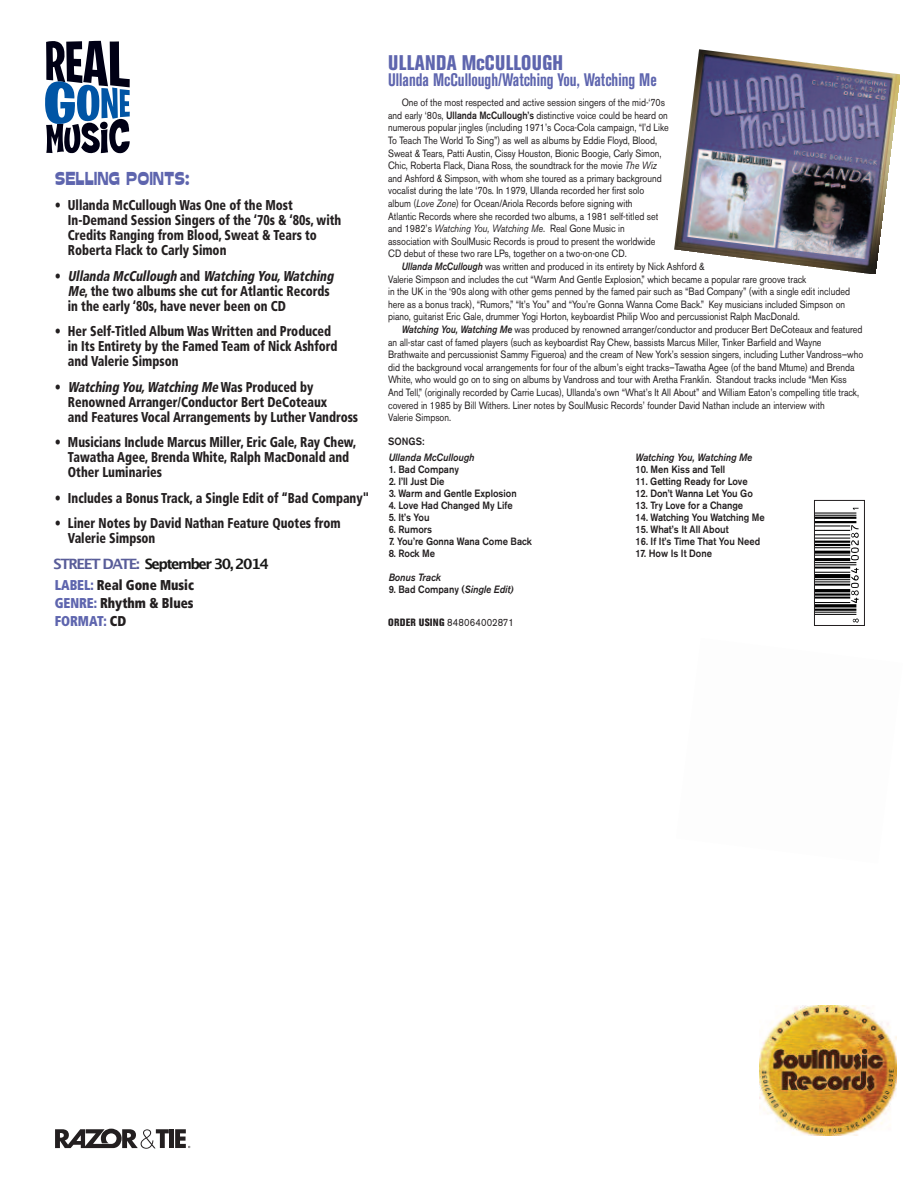
<style>
.page{position:relative;width:918px;height:1188px;background:#fff}
.page>*{position:absolute;margin:0;border:0;box-sizing:border-box;transform-origin:0 0}
.t1{font:800 condensed 21px "Akzidenz Grotesk BE";letter-spacing:.02em;color:#5e65ae;scale:.9 1}
.t2{font:700 condensed 18px "Akzidenz Grotesk BE";color:#5e65ae;scale:.9 1}
.t3{font:18px "Glockenspiel";color:#5e65ae;scale:.9 1}
.t4{font:900 condensed 14.25px/15px "Frutiger";color:#231f20;scale:.86 1}
.t5{font:900 condensed 14.25px/18px "Frutiger";color:#231f20;text-align:justify;scale:.9 1}
.t6{font:700 14.25px ".Lucida Grande UI";letter-spacing:-.1em;color:#181817}
.t7{font:10.5px/12.6px "Akzidenz Grotesk BE";color:#231f20;scale:.85 1}
.t8{font:500 10.5px "Akzidenz Grotesk BE";color:#231f20;scale:.9 1}
.t9{font:italic 500 10.5px "Akzidenz Grotesk BE";color:#231f20;scale:.9 1}
.t10{font:10.5px "Akzidenz Grotesk BE";letter-spacing:.02em;color:#231f20;scale:.9 1}
.s1{font-style:italic}
.s2{color:#5e65ae}
.s3{color:#595d99}
.s4{font-weight:500}
.s5{font-weight:500;font-style:italic}
.s6{font-weight:800;font-stretch:condensed}
</style>
<div class="page">
<hr style="left:170px;top:1129px;width:4px;height:19px;background:#231f20">
<svg style="left:175px;top:1129px;width:15px;height:19px"></svg>
<svg style="left:55px;top:1129px;width:114px;height:20px"></svg>
<svg style="left:45px;top:40px;width:85px;height:114px"></svg>
<svg style="left:816px;top:507px;width:43px;height:114px"></svg>
<hr style="left:815px;top:614px;width:41px;height:1px;background:#000">
<hr style="left:815px;top:612px;width:41px;height:1px;background:#000">
<hr style="left:815px;top:609px;width:41px;height:2px;background:#000">
<hr style="left:815px;top:604px;width:41px;height:3px;background:#000">
<hr style="left:815px;top:602px;width:35px;height:1px;background:#000">
<hr style="left:815px;top:597px;width:35px;height:2px;background:#000">
<hr style="left:815px;top:593px;width:35px;height:3px;background:#000">
<hr style="left:815px;top:589px;width:35px;height:3px;background:#000">
<hr style="left:815px;top:584px;width:35px;height:2px;background:#000">
<hr style="left:815px;top:581px;width:35px;height:1px;background:#000">
<hr style="left:815px;top:579px;width:35px;height:1px;background:#000">
<hr style="left:815px;top:574px;width:35px;height:4px;background:#000">
<hr style="left:815px;top:572px;width:35px;height:1px;background:#000">
<hr style="left:815px;top:567px;width:35px;height:2px;background:#000">
<hr style="left:815px;top:564px;width:41px;height:1px;background:#000">
<hr style="left:815px;top:562px;width:41px;height:1px;background:#000">
<hr style="left:815px;top:558px;width:35px;height:3px;background:#000">
<hr style="left:815px;top:555px;width:35px;height:1px;background:#000">
<hr style="left:815px;top:551px;width:35px;height:3px;background:#000">
<hr style="left:815px;top:547px;width:35px;height:1px;background:#000">
<hr style="left:815px;top:544px;width:35px;height:2px;background:#000">
<hr style="left:815px;top:541px;width:35px;height:2px;background:#000">
<hr style="left:815px;top:538px;width:35px;height:1px;background:#000">
<hr style="left:815px;top:534px;width:35px;height:1px;background:#000">
<hr style="left:815px;top:530px;width:35px;height:1px;background:#000">
<hr style="left:815px;top:526px;width:35px;height:1px;background:#000">
<hr style="left:815px;top:521px;width:41px;height:2px;background:#000">
<hr style="left:815px;top:517px;width:41px;height:2px;background:#000">
<hr style="left:815px;top:515px;width:41px;height:1px;background:#000">
<hr style="left:815px;top:513px;width:41px;height:1px;background:#000">
<svg style="left:853px;top:619px;width:6px;height:4px"></svg>
<svg style="left:851px;top:568px;width:8px;height:35px"></svg>
<svg style="left:851px;top:525px;width:8px;height:35px"></svg>
<svg style="left:853px;top:508px;width:6px;height:2px"></svg>
<div style="left:814px;top:500px;width:51px;height:126px;border:1px solid #231f20"></div>
<img style="left:674px;top:49px;width:226px;height:225px">
<img style="left:759px;top:1006px;width:138px;height:129px">
<h2 class="t3" style="left:55px;top:170px;width:151px">SELLING POINTS:</h2>
<h3 class="t4" style="left:68px;top:198px;width:319px;text-indent:-13px">• Ullanda McCullough Was One of the Most In-Demand Session Singers of the ‘70s &amp; ‘80s, with Credits Ranging from Blood, Sweat &amp; Tears to Roberta Flack to Carly Simon</h3>
<h3 class="t4" style="left:68px;top:268px;width:314px;text-indent:-13px">• <span class="s1">Ullanda McCullough</span> a n d <span class="s1">Watching You, Watching<br>Me</span>, the two albums she cut for Atlantic Records in the early ‘80s, have never been on CD</h3>
<h3 class="t4" style="left:68px;top:324px;width:315px;text-indent:-13px">• Her Self-Titled Album Was Written and Produced in Its Entirety by the Famed Team of Nick Ashford and Valerie Simpson</h3>
<h3 class="t4" style="left:68px;top:379px;width:339px;text-indent:-13px">• <span class="s1">Watching You, Watching Me</span> Wa s P r o d u c e d b y<br>Renowned Arranger/Conductor Bert DeCoteaux<br>and Features Vocal Arrangements by Luther Vandross</h3>
<h3 class="t4" style="left:68px;top:435px;width:337px;text-indent:-13px">• Musicians Include Marcus Miller, Eric Gale, Ray Chew,<br>Tawatha Agee, Brenda White, Ralph MacDonald and<br>Other Luminaries</h3>
<h3 class="t4" style="left:55px;top:490px;width:367px">• Includes a Bonus Track, a Single Edit of “Bad Company"</h3>
<h3 class="t4" style="left:68px;top:516px;width:319px;text-indent:-13px">• Liner Notes by David Nathan Feature Quotes from<br>Valerie Simpson</h3>
<h3 class="t5" style="left:55px;top:576px;width:156px"><span class="s2">LABEL:</span> Real Gone Music <span class="s2">GENRE:</span> Rhythm &amp; Blues <span class="s2">FORMAT:</span> CD</h3>
<h3 class="t6" style="left:54px;top:556px;width:217px"><span class="s3">STREET DATE:</span> September 30, 2014</h3>
<h1 class="t1" style="left:388px;top:50px;width:196px">ULLANDA McCULLOUGH</h1>
<h2 class="t2" style="left:388px;top:70px;width:300px">Ullanda McCullough/Watching You, Watching Me</h2>
<p class="t7" style="left:388px;top:96px;width:332px;text-indent:13px">One of the most respected and active session singers of the mid-‘70s and early ‘80s, <span class="s4">Ullanda McCullough’s</span> distinctive voice could be heard on numerous popular jingles (including 1971’s Coca-Cola campaign, “I’d Like To Teach The World To Sing”) as well as albums by Eddie Floyd, Blood, Sweat &amp; Tears, Patti Austin, Cissy Houston, Bionic Boogie, Carly Simon, Chic, Roberta Flack, Diana Ross, the soundtrack for the movie <span class="s1">The Wiz </span>and Ashford &amp; Simpson, with whom she toured as a primary background vocalist during the late ‘70s. In 1979, Ullanda recorded her first solo album (<span class="s1">Love Zone</span>) for Ocean/Ariola Records before signing with<br>Atlantic Records where she recorded two albums, a 1981 self-titled set and 1982’s <span class="s1">Watching You, Watching Me</span>. Real Gone Music in association with SoulMusic Records is proud to present the worldwide CD debut of these two rare LPs, together on a two-on-one CD.</p>
<p class="t7" style="left:388px;top:260px;width:545px;text-indent:13px"><span class="s5">Ullanda McCullough</span> was written and produced in its entirety by Nick Ashford &amp;<br>Valerie Simpson and includes the cut “Warm And Gentle Explosion,” which became a popular rare groove track<br>in the UK in the ‘90s along with other gems penned by the famed pair such as “Bad Company” (with a single edit included here as a bonus track), “Rumors,” “It’s You” and “You’re Gonna Wanna Come Back.” Key musicians included Simpson on piano, guitarist Eric Gale, drummer Yogi Horton, keyboardist Philip Woo and percussionist Ralph MacDonald.</p>
<p class="t7" style="left:388px;top:323px;width:560px;text-indent:14px"><span class="s5">Watching You, Watching Me</span> was produced by renowned arranger/conductor and producer Bert DeCoteaux and featured an all-star cast of famed players (such as keyboardist Ray Chew, bassists Marcus Miller, Tinker Barfield and Wayne Brathwaite and percussionist Sammy Figueroa) and the cream of New York’s session singers, including Luther Vandross—who did the background vocal arrangements for four of the album’s eight tracks—Tawatha Agee (of the band Mtume) and Brenda White, who would go on to sing on albums by Vandross and tour with Aretha Franklin. Standout tracks include “Men Kiss And Tell,” (originally recorded by Carrie Lucas), Ullanda’s own “What’s It All About” and William Eaton’s compelling title track, covered in 1985 by Bill Withers. Liner notes by SoulMusic Records’ founder David Nathan include an interview with<br>Valerie Simpson.</p>
<p class="t8" style="left:388px;top:435px;width:42px">SONGS:</p>
<p class="t9" style="left:389px;top:452px;width:97px">Ullanda McCullough</p>
<p class="t8" style="left:389px;top:463px;width:80px">1. Bad Company</p>
<p class="t8" style="left:389px;top:475px;width:64px">2. I’ll Just Die</p>
<p class="t8" style="left:389px;top:487px;width:144px">3. Warm and Gentle Explosion</p>
<p class="t8" style="left:389px;top:499px;width:139px">4. Love Had Changed My Life</p>
<p class="t8" style="left:389px;top:511px;width:47px">5. It’s You</p>
<p class="t8" style="left:389px;top:523px;width:50px">6. Rumors</p>
<p class="t8" style="left:389px;top:535px;width:161px">7. You’re Gonna Wana Come Back</p>
<p class="t8" style="left:389px;top:547px;width:53px">8. Rock Me</p>
<p class="t9" style="left:389px;top:572px;width:60px">Bonus Track</p>
<p class="t8" style="left:389px;top:583px;width:141px">9. Bad Company (<span class="s1">Single Edit)</span></p>
<p class="t10" style="left:388px;top:616px;width:141px"><span class="s6">ORDER USING</span> 848064002871</p>
<p class="t9" style="left:635px;top:452px;width:132px">Watching You, Watching Me</p>
<p class="t8" style="left:635px;top:463px;width:102px">10. Men Kiss and Tell</p>
<p class="t8" style="left:635px;top:475px;width:126px">11. Getting Ready for Love</p>
<p class="t8" style="left:635px;top:487px;width:132px">12. Don’t Wanna Let You Go</p>
<p class="t8" style="left:635px;top:499px;width:121px">13. Try Love for a Change</p>
<p class="t8" style="left:635px;top:511px;width:145px">14. Watching You Watching Me</p>
<p class="t8" style="left:635px;top:523px;width:105px">15. What’s It All About</p>
<p class="t8" style="left:635px;top:535px;width:140px">16. If It’s Time That You Need</p>
<p class="t8" style="left:635px;top:547px;width:87px">17. How Is It Done</p>
</div>
